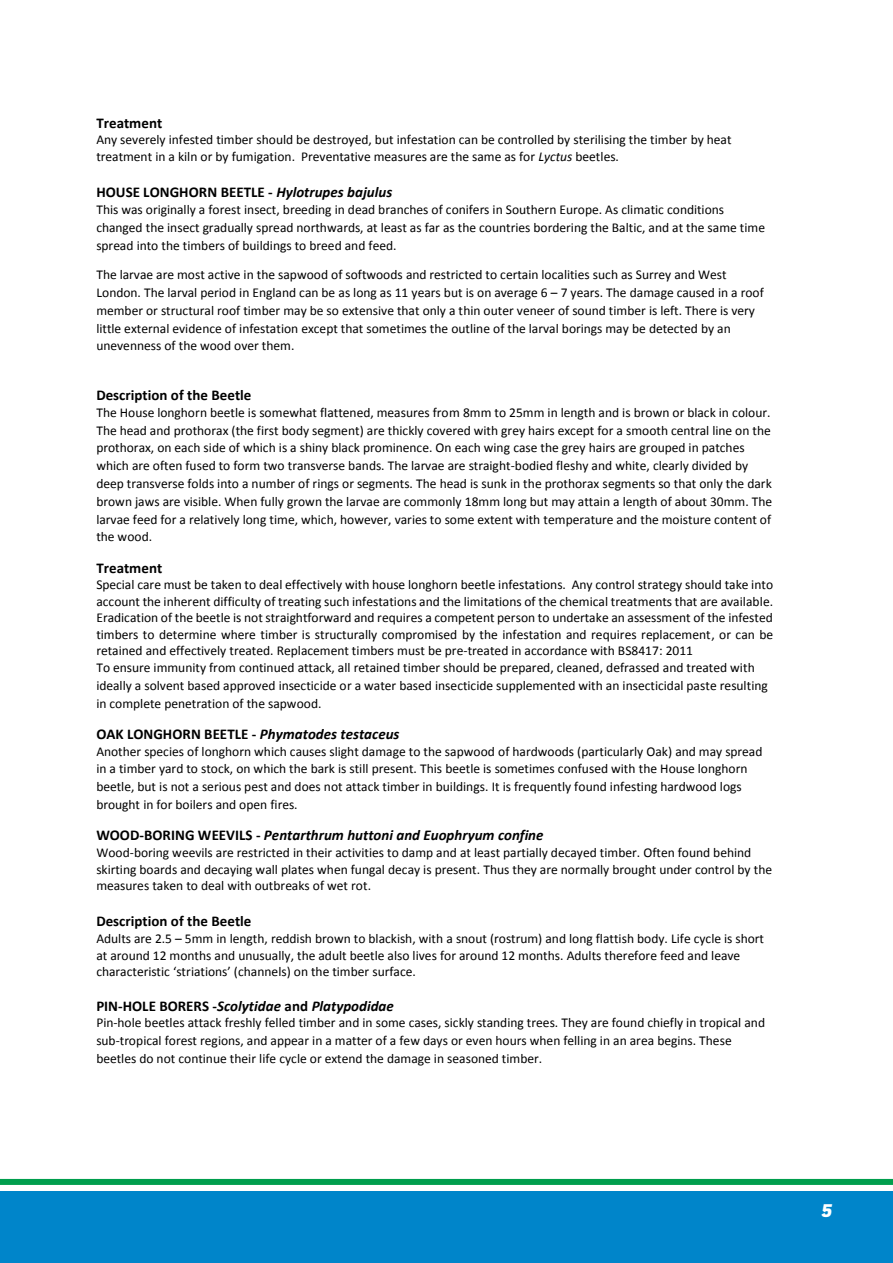
<style>
.page{position:relative;width:893px;height:1263px;background:#fff}
.page>*{position:absolute;margin:0;border:0;box-sizing:border-box;transform-origin:0 0}
.t1{font:italic 900 18px "Azbuka";color:#fff}
.t2{font:italic 700 15px "Calibri";color:#000}
.t3{font:700 15px "Calibri";color:#000}
.t4{font:13.5px/17.9px "Calibri";color:#000}
.s1{font-style:italic}
.s2{font-style:normal}
</style>
<div class="page">
<div style="left:0;top:1191px;width:893px;height:72px;background:#0085ca"></div>
<div style="left:0;top:1179px;width:893px;height:6px;background:#009e4d"></div>
<p class="t3" style="left:96px;top:113px;width:67px">Treatment</p>
<p class="t4" style="left:96px;top:132px;width:637px;line-height:16.4px">Any severely infested timber should be destroyed, but infestation can be controlled by sterilising the timber by heat treatment in a kiln or by fumigation. Preventative measures are the same as for <span class="s1">Lyctus</span> beetles.</p>
<p class="t3" style="left:96px;top:182px;width:297px">HOUSE LONGHORN BEETLE - <span class="s1">Hylotrupes bajulus</span></p>
<p class="t4" style="left:96px;top:201px;width:670px">This was originally a forest insect, breeding in dead branches of conifers in Southern Europe. As climatic conditions changed the insect gradually spread northwards, at least as far as the countries bordering the Baltic, and at the same time spread into the timbers of buildings to breed and feed.</p>
<p class="t4" style="left:96px;top:266px;width:669px">The larvae are most active in the sapwood of softwoods and restricted to certain localities such as Surrey and West London. The larval period in England can be as long as 11 years but is on average 6 – 7 years. The damage caused in a roof member or structural roof timber may be so extensive that only a thin outer veneer of sound timber is left. There is very little external evidence of infestation except that sometimes the outline of the larval borings may be detected by an unevenness of the wood over them.</p>
<p class="t3" style="left:96px;top:386px;width:157px">Description of the Beetle</p>
<p class="t4" style="left:96px;top:403px;width:677px">The House longhorn beetle is somewhat flattened, measures from 8mm to 25mm in length and is brown or black in colour.<br>The head and prothorax (the first body segment) are thickly covered with grey hairs except for a smooth central line on the prothorax, on each side of which is a shiny black prominence. On each wing case the grey hairs are grouped in patches which are often fused to form two transverse bands. The larvae are straight-bodied fleshy and white, clearly divided by deep transverse folds into a number of rings or segments. The head is sunk in the prothorax segments so that only the dark brown jaws are visible. When fully grown the larvae are commonly 18mm long but may attain a length of about 30mm. The larvae feed for a relatively long time, which, however, varies to some extent with temperature and the moisture content of the wood.</p>
<p class="t3" style="left:96px;top:558px;width:67px">Treatment</p>
<p class="t4" style="left:96px;top:577px;width:679px;line-height:16.5px">Special care must be taken to deal effectively with house longhorn beetle infestations. Any control strategy should take into account the inherent difficulty of treating such infestations and the limitations of the chemical treatments that are available.<br>Eradication of the beetle is not straightforward and requires a competent person to undertake an assessment of the infested timbers to determine where timber is structurally compromised by the infestation and requires replacement, or can be retained and effectively treated. Replacement timbers must be pre-treated in accordance with BS8417: 2011<br>To ensure immunity from continued attack, all retained timber should be prepared, cleaned, defrassed and treated with</p>
<p class="t4" style="left:96px;top:676px;width:673px">ideally a solvent based approved insecticide or a water based insecticide supplemented with an insecticidal paste resulting in complete penetration of the sapwood.</p>
<p class="t2" style="left:96px;top:724px;width:305px"><span class="s2">OAK LONGHORN BEETLE -</span> Phymatodes testaceus</p>
<p class="t4" style="left:96px;top:742px;width:668px">Another species of longhorn which causes slight damage to the sapwood of hardwoods (particularly Oak) and may spread in a timber yard to stock, on which the bark is still present. This beetle is sometimes confused with the House longhorn beetle, but is not a serious pest and does not attack timber in buildings. It is frequently found infesting hardwood logs brought in for boilers and open fires.</p>
<p class="t2" style="left:96px;top:826px;width:449px"><span class="s2">WOOD-BORING WEEVILS -</span> Pentarthrum huttoni and Euophryum confine</p>
<p class="t4" style="left:96px;top:844px;width:677px;line-height:16.5px">Wood-boring weevils are restricted in their activities to damp and at least partially decayed timber. Often found behind skirting boards and decaying wall plates when fungal decay is present. Thus they are normally brought under control by the measures taken to deal with outbreaks of wet rot.</p>
<p class="t3" style="left:96px;top:912px;width:157px">Description of the Beetle</p>
<p class="t4" style="left:96px;top:930px;width:669px;line-height:16.5px">Adults are 2.5 – 5mm in length, reddish brown to blackish, with a snout (rostrum) and long flattish body. Life cycle is short at around 12 months and unusually, the adult beetle also lives for around 12 months. Adults therefore feed and leave characteristic ‘striations’ (channels) on the timber surface.</p>
<p class="t2" style="left:96px;top:996px;width:299px"><span class="s2">PIN-HOLE BORERS -</span>Scolytidae <span class="s2">and</span> Platypodidae</p>
<p class="t4" style="left:96px;top:1014px;width:670px">Pin-hole beetles attack freshly felled timber and in some cases, sickly standing trees. They are found chiefly in tropical and sub-tropical forest regions, and appear in a matter of a few days or even hours when felling in an area begins. These beetles do not continue their life cycle or extend the damage in seasoned timber.</p>
<h1 class="t1" style="left:821px;top:1198px;width:16px">5</h1>
</div>
